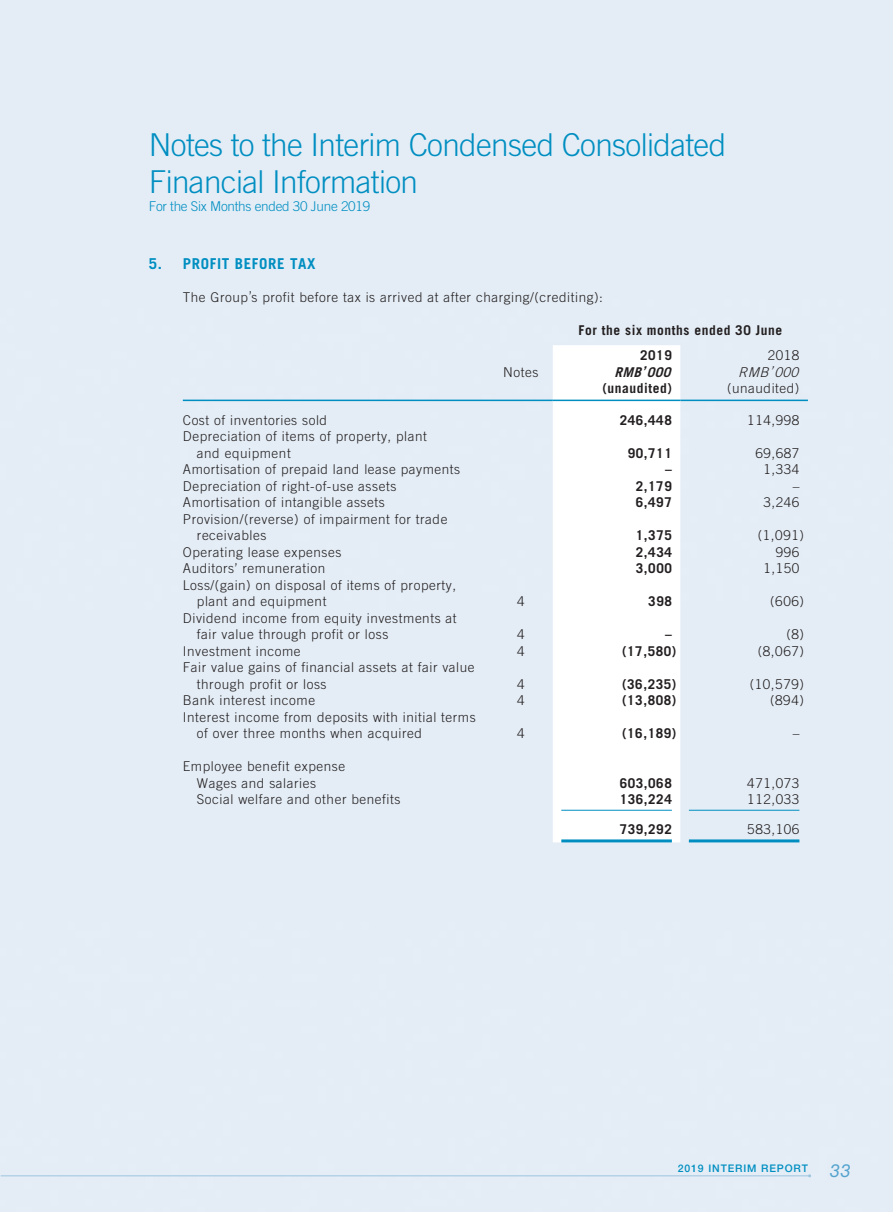
<style>
.page{position:relative;width:893px;height:1212px;background:#fff}
.page>*{position:absolute;margin:0;border:0;box-sizing:border-box;transform-origin:0 0}
.t1{font:300 31.5px/37.5px "Trade Gothic LT Std";letter-spacing:-.02em;color:#008ec1}
.t2{font:700 15px "Trade Gothic LT Std";letter-spacing:.04em;color:#008ec1}
.t3{font:300 13.5px/16.5px "Trade Gothic LT Std";letter-spacing:.04em;color:#231f20}
.t4{font:700 13.5px/25.5px "Trade Gothic LT Std";letter-spacing:.04em;color:#231f20}
.t5{font:300 13.5px "Trade Gothic LT Std";letter-spacing:-.02em;color:#008ec1}
.t6{font:italic 700 13.5px "Trade Gothic LT Std";color:#231f20}
.t7{font:italic 300 13.5px "Trade Gothic LT Std";color:#231f20}
.t8{font:500 10.5px "Helvetica Neue LT Std";letter-spacing:.08em;color:#008ec1}
.s1{font-weight:400;font-style:italic;font-size:18px;color:#54a3ce}
</style>
<div class="page">
<hr style="left:1px;top:1175px;width:809px;height:1px;background:#9cc5e0">
<svg style="left:553px;top:345px;width:127px;height:465px"></svg>
<hr style="left:183px;top:400px;width:306px;height:1px;background:#008ec1">
<hr style="left:489px;top:400px;width:64px;height:1px;background:#008ec1">
<hr style="left:553px;top:400px;width:127px;height:1px;background:#008ec1">
<hr style="left:680px;top:400px;width:128px;height:1px;background:#008ec1">
<hr style="left:561px;top:810px;width:111px;height:1px;background:#008ec1">
<hr style="left:689px;top:810px;width:110px;height:1px;background:#008ec1">
<hr style="left:561px;top:839px;width:111px;height:3px;background:#008ec1">
<hr style="left:689px;top:839px;width:110px;height:3px;background:#008ec1">
<h1 class="t1" style="left:149px;top:125px;width:579px">Notes to the Interim Condensed Consolidated<br>Financial Information</h1>
<p class="t5" style="left:149px;top:198px;width:223px">For the Six Months ended 30 June 2019</p>
<p class="t2" style="left:149px;top:254px;width:168px">5. PROFIT BEFORE TAX</p>
<p class="t3" style="left:183px;top:288px;width:422px">The Group’s profit before tax is arrived at after charging/(crediting):</p>
<p class="t4" style="left:640px;top:317px;width:144px;text-indent:-62px">For the six months ended 30 June<br>2019</p>
<p class="t3" style="left:768px;top:347px;width:33px">2018</p>
<p class="t3" style="left:503px;top:363px;width:37px">Notes</p>
<p class="t6" style="left:614px;top:363px;width:62px">RMB’ 000</p>
<p class="t7" style="left:738px;top:364px;width:66px">RMB’ 000</p>
<p class="t4" style="left:602px;top:375px;width:71px">(unaudited)</p>
<p class="t3" style="left:727px;top:380px;width:74px">(unaudited)</p>
<p class="t3" style="left:183px;top:412px;width:146px">Cost of inventories sold</p>
<p class="t4" style="left:620px;top:407px;width:54px">246,448</p>
<p class="t3" style="left:747px;top:412px;width:54px">114,998</p>
<p class="t3" style="left:197px;top:428px;width:232px;text-indent:-14px">Depreciation of items of property, plant and equipment</p>
<p class="t4" style="left:628px;top:440px;width:46px">90,711</p>
<p class="t3" style="left:755px;top:445px;width:46px">69,687</p>
<p class="t3" style="left:183px;top:461px;width:279px">Amortisation of prepaid land lease payments</p>
<p class="t4" style="left:665px;top:456px;width:8px">–</p>
<p class="t3" style="left:763px;top:461px;width:38px">1,334</p>
<p class="t3" style="left:183px;top:478px;width:215px">Depreciation of right-of-use assets</p>
<p class="t4" style="left:636px;top:473px;width:38px">2,179</p>
<p class="t3" style="left:793px;top:478px;width:8px">–</p>
<p class="t3" style="left:183px;top:494px;width:203px">Amortisation of intangible assets</p>
<p class="t4" style="left:636px;top:489px;width:38px">6,497</p>
<p class="t3" style="left:763px;top:494px;width:38px">3,246</p>
<p class="t3" style="left:197px;top:511px;width:252px;text-indent:-14px">Provision/(reverse) of impairment for trade receivables</p>
<p class="t4" style="left:636px;top:522px;width:38px">1,375</p>
<p class="t3" style="left:758px;top:527px;width:48px">(1,091)</p>
<p class="t3" style="left:183px;top:544px;width:160px">Operating lease expenses</p>
<p class="t4" style="left:636px;top:539px;width:38px">2,434</p>
<p class="t3" style="left:776px;top:544px;width:25px">996</p>
<p class="t3" style="left:183px;top:560px;width:144px">Auditors’ remuneration</p>
<p class="t4" style="left:636px;top:555px;width:38px">3,000</p>
<p class="t3" style="left:763px;top:560px;width:38px">1,150</p>
<p class="t3" style="left:197px;top:577px;width:261px;text-indent:-14px">Loss/(gain) on disposal of items of property, plant and equipment</p>
<p class="t3" style="left:517px;top:593px;width:9px">4</p>
<p class="t4" style="left:648px;top:588px;width:25px">398</p>
<p class="t3" style="left:770px;top:593px;width:35px">(606)</p>
<p class="t3" style="left:197px;top:610px;width:261px;text-indent:-14px">Dividend income from equity investments at fair value through profit or loss</p>
<p class="t3" style="left:517px;top:626px;width:9px">4</p>
<p class="t4" style="left:665px;top:621px;width:8px">–</p>
<p class="t3" style="left:786px;top:626px;width:19px">(8)</p>
<p class="t3" style="left:183px;top:642px;width:119px">Investment income</p>
<p class="t3" style="left:517px;top:642px;width:9px">4</p>
<p class="t4" style="left:622px;top:638px;width:56px">(17,580)</p>
<p class="t3" style="left:758px;top:642px;width:48px">(8,067)</p>
<p class="t3" style="left:197px;top:659px;width:279px;text-indent:-14px">Fair value gains of financial assets at fair value through profit or loss</p>
<p class="t3" style="left:517px;top:675px;width:9px">4</p>
<p class="t4" style="left:622px;top:671px;width:56px">(36,235)</p>
<p class="t3" style="left:750px;top:675px;width:56px">(10,579)</p>
<p class="t3" style="left:183px;top:692px;width:134px">Bank interest income</p>
<p class="t3" style="left:517px;top:692px;width:9px">4</p>
<p class="t4" style="left:622px;top:687px;width:56px">(13,808)</p>
<p class="t3" style="left:770px;top:692px;width:35px">(894)</p>
<p class="t3" style="left:197px;top:708px;width:280px;text-indent:-14px">Interest income from deposits with initial terms of over three months when acquired</p>
<p class="t3" style="left:517px;top:725px;width:9px">4</p>
<p class="t4" style="left:622px;top:720px;width:56px">(16,189)</p>
<p class="t3" style="left:793px;top:725px;width:8px">–</p>
<p class="t3" style="left:197px;top:758px;width:150px;text-indent:-14px">Employee benefit expense<br>Wages and salaries</p>
<p class="t4" style="left:620px;top:770px;width:54px">603,068</p>
<p class="t3" style="left:747px;top:774px;width:54px">471,073</p>
<p class="t3" style="left:197px;top:791px;width:205px">Social welfare and other benefits</p>
<p class="t4" style="left:620px;top:786px;width:54px">136,224</p>
<p class="t3" style="left:747px;top:791px;width:54px">112,033</p>
<p class="t4" style="left:620px;top:816px;width:54px">739,292</p>
<p class="t3" style="left:747px;top:821px;width:54px">583,106</p>
<p class="t8" style="left:678px;top:1162px;width:174px">2019 INTERIM REPORT <span class="s1">33</span></p>
</div>
